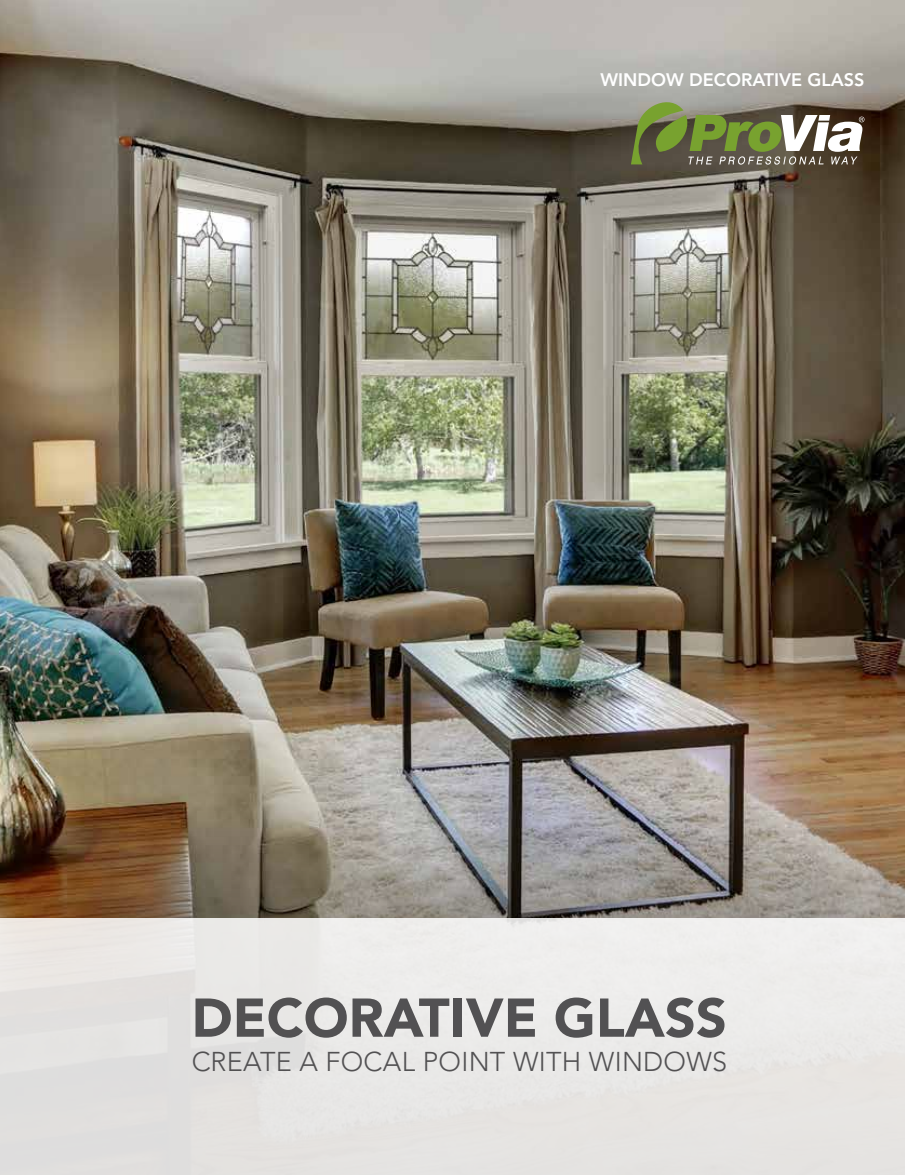
<style>
.page{position:relative;width:905px;height:1175px;background:#fff}
.page>*{position:absolute;margin:0;border:0;box-sizing:border-box;transform-origin:0 0}
.t1{font:900 54px "Avenir LT Std";color:#414042}
.t2{font:300 27px "Avenir LT Std";letter-spacing:.01em;color:#414042}
.t3{font:800 18px "Avenir LT Std";color:#fff}
</style>
<div class="page">
<img style="left:0;top:0;width:904px;height:684px">
<img style="left:0;top:684px;width:904px;height:234px">
<div style="left:0;top:918px;width:904px;height:256px;background:#e8e7e5"></div>
<svg style="left:631px;top:102px;width:233px;height:63px;background:#7c805d"></svg>
<p class="t3" style="left:600px;top:69px;width:265px">WINDOW DECORATIVE GLASS</p>
<h1 class="t1" style="left:192px;top:985px;width:536px">DECORATIVE GLASS</h1>
<p class="t2" style="left:191px;top:1046px;width:537px">CREATE A FOCAL POINT WITH WINDOWS</p>
</div>
